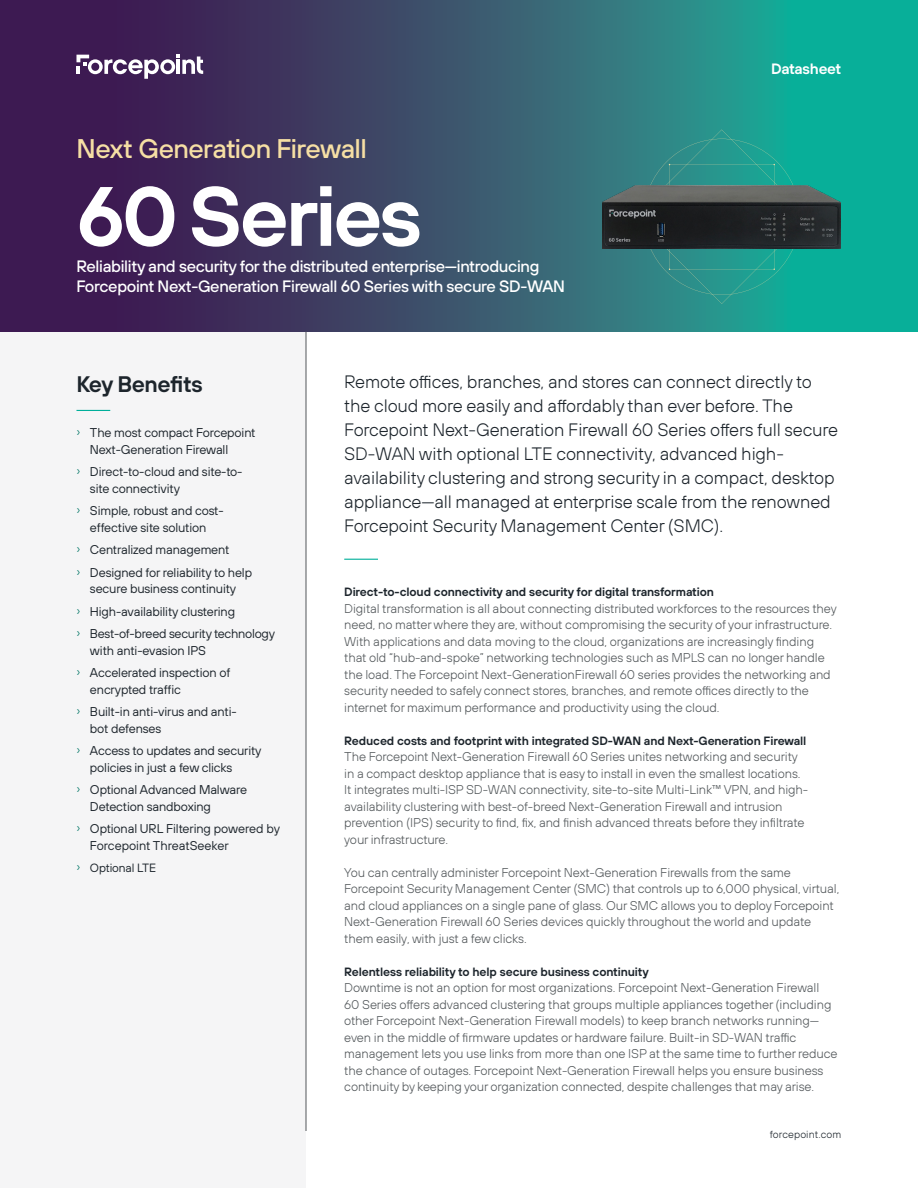
<style>
.page{position:relative;width:918px;height:1188px;background:#fff}
.page>*{position:absolute;margin:0;border:0;box-sizing:border-box;transform-origin:0 0}
.t1{font:600 84px "FP Sans";letter-spacing:-.035em;color:#fff}
.t2{font:500 27px "FP Sans";letter-spacing:-.025em;color:#f6dfa4}
.t3{font:600 22.5px "FP Sans";letter-spacing:-.02em;color:#1d252c}
.t4{font:300 18px/24px "FP Sans";letter-spacing:-.01em;color:#1d252c}
.t5{font:500 16.5px/19.5px "FP Sans";letter-spacing:-.02em;color:#fff}
.t6{font:600 15px "FP Sans";letter-spacing:-.015em;color:#fff}
.t7{font:300 12.75px/16.5px "FP Sans";letter-spacing:-.01em;color:#52575a}
.t8{font:12.75px/22.5px "FP Sans";letter-spacing:-.01em;color:#1d252c}
.t9{font:600 12px "FP Sans";letter-spacing:-.01em;color:#1d252c}
.t10{font:12px "FP Sans";letter-spacing:-.01em;color:#1d252c}
.t11{font:300 10.5px "FP Sans";letter-spacing:.01em;color:#1d252c}
.s1{font-weight:300;color:#007565}
.s2{font-weight:300;font-size:12.75px;color:#007565}
</style>
<div class="page">
<div style="left:0;top:332px;width:306px;height:856px;background:#f5f5f6"></div>
<svg style="left:0;top:0;width:918px;height:332px;background:#33566e"></svg>
<svg style="left:76px;top:55px;width:127px;height:24px"></svg>
<svg style="left:635px;top:130px;width:174px;height:174px;background:#25978d"></svg>
<hr style="left:306px;top:332px;width:1px;height:799px;background:#52575a">
<hr style="left:76px;top:410px;width:34px;height:1px;background:#00af9a">
<img style="left:603px;top:186px;width:238px;height:62px">
<hr style="left:344px;top:559px;width:34px;height:1px;background:#00af9a">
<h2 class="t2" style="left:76px;top:131px;width:292px">Next Generation Firewall</h2>
<h1 class="t1" style="left:76px;top:161px;width:347px">60 Series</h1>
<p class="t5" style="left:76px;top:256px;width:490px">Reliability and security for the distributed enterprise—introducing<br>Forcepoint Next-Generation Firewall 60 Series with secure SD-WAN</p>
<p class="t6" style="left:771px;top:59px;width:72px">Datasheet</p>
<h3 class="t3" style="left:76px;top:369px;width:128px">Key Benefits</h3>
<p class="t8" style="left:90px;top:425px;width:167px;line-height:16.5px;text-indent:-14px"><span class="s1">›</span> The most compact Forcepoint<br>Next-Generation Firewall</p>
<p class="t8" style="left:90px;top:464px;width:154px;line-height:16.5px;text-indent:-14px"><span class="s1">›</span> Direct-to-cloud and site-to&shy;site connectivity</p>
<p class="t8" style="left:76px;top:503px;width:149px;line-height:16.5px;text-align:center"><span class="s1">›</span> Simple, robust and cost&shy;effective site solution</p>
<p class="t8" style="left:76px;top:539px;width:177px"><span class="s1">›</span> Centralized management<br><span class="s1">›</span> Designed for reliability to help</p>
<p class="t8" style="left:76px;top:578px;width:200px;text-indent:14px">secure business continuity<br><span class="s1">›</span> High-availability clustering<br><span class="s1">›</span> Best-of-breed security technology</p>
<p class="t8" style="left:76px;top:639px;width:156px;text-indent:14px">with anti-evasion IPS<br><span class="s1">›</span> Accelerated inspection of</p>
<p class="t8" style="left:76px;top:678px;width:162px;text-indent:14px">encrypted traffic<br><span class="s1">›</span> Built-in anti-virus and anti-</p>
<p class="t8" style="left:76px;top:717px;width:187px;text-indent:14px">bot defenses<br><span class="s1">›</span> Access to updates and security</p>
<p class="t8" style="left:76px;top:756px;width:172px;text-align:center">policies in just a few clicks<br><span class="s1">›</span> Optional Advanced Malware</p>
<p class="t8" style="left:76px;top:795px;width:205px;text-indent:14px">Detection sandboxing<br><span class="s1">›</span> Optional URL Filtering powered by</p>
<p class="t8" style="left:90px;top:834px;width:140px">Forcepoint ThreatSeeker</p>
<p class="t10" style="left:76px;top:861px;width:81px"><span class="s2">›</span> Optional LTE</p>
<p class="t4" style="left:344px;top:370px;width:495px">Remote offices, branches, and stores can connect directly to the cloud more easily and affordably than ever before. The Forcepoint Next-Generation Firewall 60 Series offers full secure SD-WAN with optional LTE connectivity, advanced high&shy;availability clustering and strong security in a compact, desktop appliance—all managed at enterprise scale from the renowned Forcepoint Security Management Center (SMC).</p>
<p class="t9" style="left:344px;top:584px;width:371px">Direct-to-cloud connectivity and security for digital transformation</p>
<p class="t7" style="left:344px;top:600px;width:494px">Digital transformation is all about connecting distributed workforces to the resources they need, no matter where they are, without compromising the security of your infrastructure.<br>With applications and data moving to the cloud, organizations are increasingly finding that old “hub-and-spoke” networking technologies such as MPLS can no longer handle the load. The Forcepoint Next-GenerationFirewall 60 series provides the networking and security needed to safely connect stores, branches, and remote offices directly to the internet for maximum performance and productivity using the cloud.</p>
<p class="t9" style="left:344px;top:733px;width:464px">Reduced costs and footprint with integrated SD-WAN and Next-Generation Firewall</p>
<p class="t7" style="left:344px;top:749px;width:465px">The Forcepoint Next-Generation Firewall 60 Series unites networking and security in a compact desktop appliance that is easy to install in even the smallest locations.<br>It integrates multi-ISP SD-WAN connectivity, site-to-site Multi-Link™ VPN, and high&shy;availability clustering with best-of-breed Next-Generation Firewall and intrusion prevention (IPS) security to find, fix, and finish advanced threats before they infiltrate your infrastructure.</p>
<p class="t7" style="left:344px;top:864px;width:497px">You can centrally administer Forcepoint Next-Generation Firewalls from the same Forcepoint Security Management Center (SMC) that controls up to 6,000 physical, virtual, and cloud appliances on a single pane of glass. Our SMC allows you to deploy Forcepoint Next-Generation Firewall 60 Series devices quickly throughout the world and update them easily, with just a few clicks.</p>
<p class="t9" style="left:344px;top:964px;width:306px">Relentless reliability to help secure business continuity</p>
<p class="t7" style="left:344px;top:980px;width:495px">Downtime is not an option for most organizations. Forcepoint Next-Generation Firewall 60 Series offers advanced clustering that groups multiple appliances together (including other Forcepoint Next-Generation Firewall models) to keep branch networks running— even in the middle of firmware updates or hardware failure. Built-in SD-WAN traffic management lets you use links from more than one ISP at the same time to further reduce the chance of outages. Forcepoint Next-Generation Firewall helps you ensure business continuity by keeping your organization connected, despite challenges that may arise.</p>
<p class="t11" style="left:770px;top:1128px;width:73px">forcepoint.com</p>
</div>
